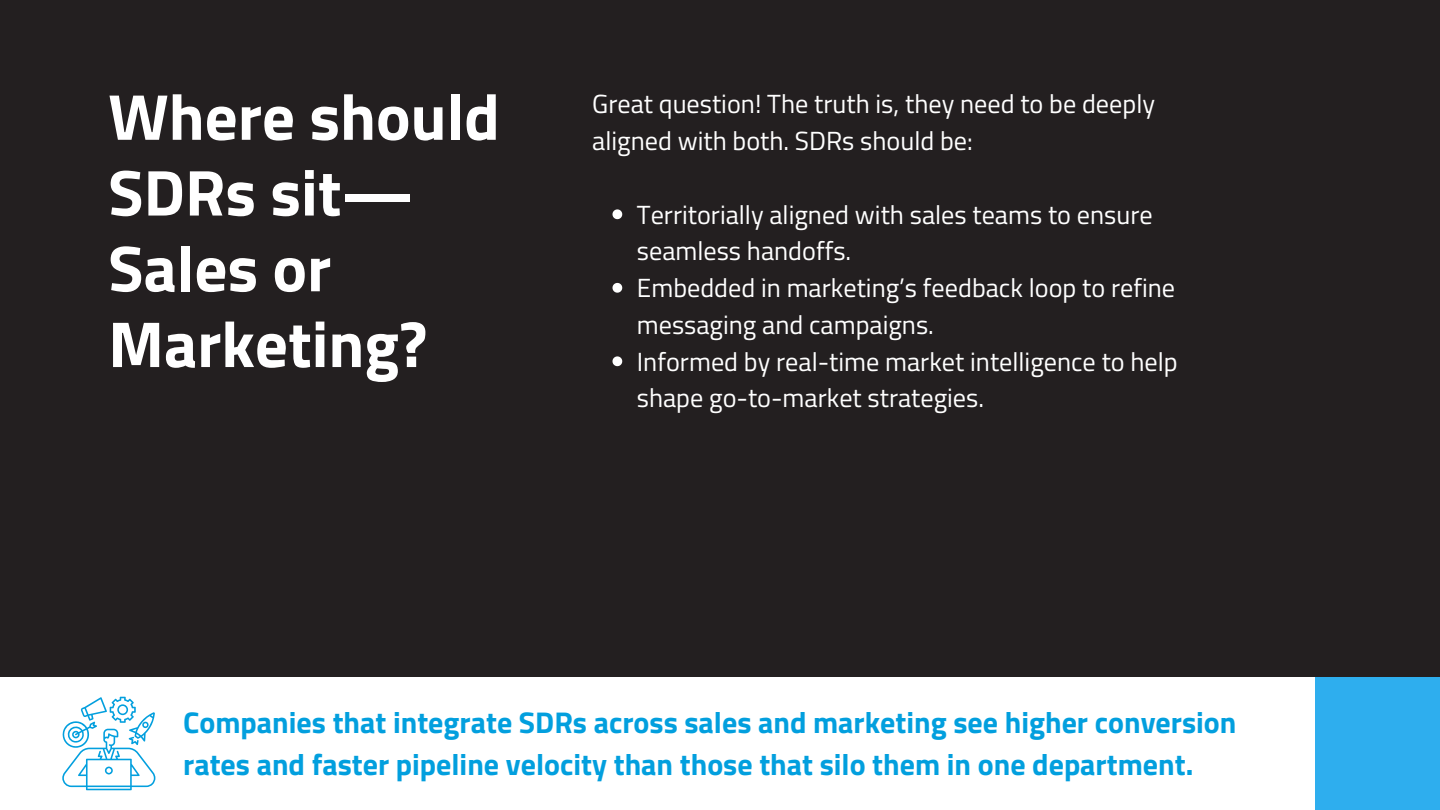
<style>
.page{position:relative;width:1440px;height:810px;background:#231f20}
.page>*{position:absolute;margin:0;border:0;box-sizing:border-box;transform-origin:0 0}
.t1{font:700 65px/75.8px "Titillium Web";color:#fff}
.t2{font:700 30px/42px "Titillium Web";color:#029fde}
.t3{font:26.2px/36.8px "Titillium Web";color:#fff}
</style>
<div class="page">
<svg style="left:612px;top:209px;width:10px;height:10px"></svg>
<svg style="left:612px;top:283px;width:10px;height:10px"></svg>
<svg style="left:612px;top:356px;width:10px;height:10px"></svg>
<div style="left:0;top:677px;width:1437px;height:133px;background:#fff"></div>
<div style="left:1316px;top:677px;width:124px;height:133px;background:#2eaeee"></div>
<svg style="left:62px;top:697px;width:93px;height:93px"></svg>
<p class="t1" style="left:108px;top:78px;width:393px">Where should<br>SDRs sit—<br>Sales or<br>Marketing?</p>
<h1 class="t3" style="left:592px;top:85px;width:564px">Great question! The truth is, they need to be deeply aligned with both. SDRs should be:</h1>
<p class="t3" style="left:637px;top:196px;width:517px">Territorially aligned with sales teams to ensure seamless handoffs.</p>
<p class="t3" style="left:637px;top:269px;width:540px">Embedded in marketing’s feedback loop to refine messaging and campaigns.</p>
<p class="t3" style="left:637px;top:343px;width:542px">Informed by real-time market intelligence to help shape go-to-market strategies.</p>
<p class="t2" style="left:183px;top:701px;width:1055px">Companies that integrate SDRs across sales and marketing see higher conversion rates and faster pipeline velocity than those that silo them in one department.</p>
</div>
